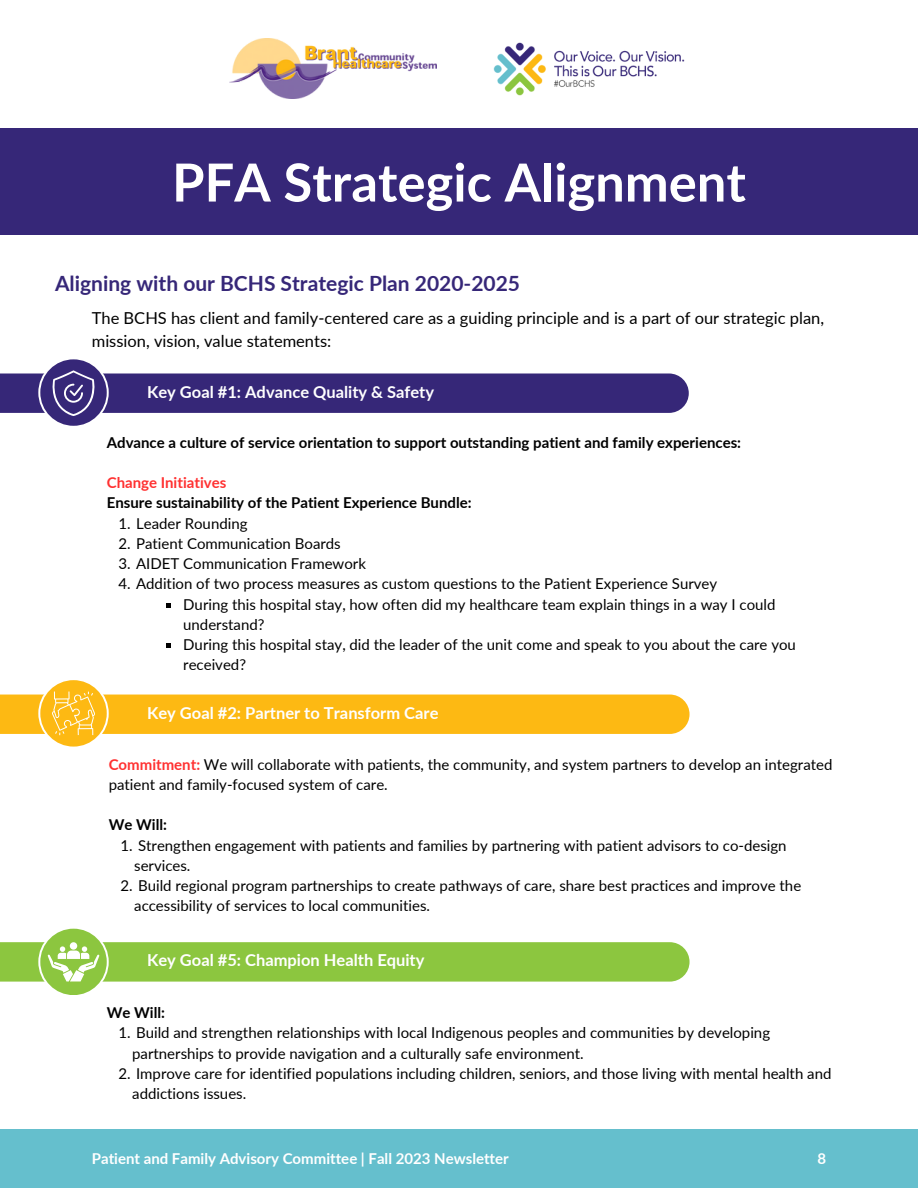
<style>
.page{position:relative;width:918px;height:1188px;background:#fff}
.page>*{position:absolute;margin:0;border:0;box-sizing:border-box;transform-origin:0 0}
.t1{font:700 52.5px "Lato";color:#fff}
.t2{font:700 21px "Lato";color:#362778}
.t3{font:16.5px/22.5px "Lato";color:#000}
.t4{font:700 16.5px "Lato";color:#fff}
.t5{font:15px/20.2px "Lato";color:#000}
.t6{font:700 15px "Lato";color:#000}
.t7{font:700 15px "Lato";color:#fff}
.t8{font:700 15px "Lato";color:#ff3131}
.s1{font-weight:700;color:#ff3131}
</style>
<div class="page">
<div style="left:0;top:129px;width:918px;height:106px;background:#362778"></div>
<div style="left:0;top:1129px;width:918px;height:59px;background:#65bfcd"></div>
<img style="left:229px;top:39px;width:207px;height:59px">
<img style="left:493px;top:42px;width:192px;height:54px">
<div style="left:0;top:373px;width:689px;height:40px;background:#362778"></div>
<div style="left:0;top:695px;width:690px;height:39px;background:#fdb913"></div>
<div style="left:0;top:942px;width:690px;height:40px;background:#8cc63f"></div>
<svg style="left:38px;top:357px;width:71px;height:71px"></svg>
<div style="left:40px;top:359px;width:67px;height:67px;background:#362778;border-radius:50%"></div>
<svg style="left:52px;top:370px;width:43px;height:46px"></svg>
<svg style="left:38px;top:678px;width:71px;height:71px"></svg>
<div style="left:40px;top:680px;width:67px;height:67px;background:#fdb913;border-radius:50%"></div>
<svg style="left:52px;top:692px;width:43px;height:43px"></svg>
<svg style="left:166px;top:603px;width:5px;height:4px"></svg>
<svg style="left:166px;top:643px;width:5px;height:5px"></svg>
<svg style="left:38px;top:927px;width:71px;height:70px"></svg>
<div style="left:40px;top:929px;width:67px;height:66px;background:#8cc63f;border-radius:50%"></div>
<div style="left:70px;top:942px;width:7px;height:8px;background:#fff;border-radius:50%"></div>
<svg style="left:48px;top:946px;width:51px;height:35px"></svg>
<p class="t1" style="left:172px;top:150px;width:575px">PFA Strategic Alignment</p>
<p class="t2" style="left:55px;top:271px;width:467px">Aligning with our BCHS Strategic Plan 2020-2025</p>
<p class="t3" style="left:92px;top:306px;width:734px">The BCHS has client and family-centered care as a guiding principle and is a part of our strategic plan, mission, vision, value statements:</p>
<p class="t4" style="left:147px;top:381px;width:289px">Key Goal #1: Advance Quality &amp; Safety</p>
<p class="t6" style="left:107px;top:433px;width:636px">Advance a culture of service orientation to support outstanding patient and family experiences:</p>
<p class="t8" style="left:107px;top:473px;width:121px">Change Initiatives</p>
<p class="t6" style="left:107px;top:494px;width:366px">Ensure sustainability of the Patient Experience Bundle:</p>
<p class="t5" style="left:118px;top:513px;width:131px">1. Leader Rounding</p>
<p class="t5" style="left:118px;top:533px;width:224px">2. Patient Communication Boards</p>
<p class="t5" style="left:118px;top:553px;width:249px">3. AIDET Communication Framework</p>
<p class="t5" style="left:118px;top:573px;width:600px">4. Addition of two process measures as custom questions to the Patient Experience Survey</p>
<p class="t5" style="left:183px;top:594px;width:594px">During this hospital stay, how often did my healthcare team explain things in a way I could understand?</p>
<p class="t5" style="left:183px;top:634px;width:614px">During this hospital stay, did the leader of the unit come and speak to you about the care you received?</p>
<p class="t4" style="left:147px;top:702px;width:293px">Key Goal #2: Partner to Transform Care</p>
<p class="t5" style="left:109px;top:754px;width:725px"><span class="s1">Commitment:</span> We will collaborate with patients, the community, and system partners to develop an integrated patient and family-focused system of care.</p>
<p class="t6" style="left:109px;top:816px;width:60px">We Will:</p>
<p class="t5" style="left:134px;top:835px;width:654px;text-indent:-14px">1. Strengthen engagement with patients and families by partnering with patient advisors to co-design services.</p>
<p class="t5" style="left:134px;top:875px;width:669px;text-indent:-14px">2. Build regional program partnerships to create pathways of care, share best practices and improve the accessibility of services to local communities.</p>
<p class="t4" style="left:147px;top:950px;width:279px">Key Goal #5: Champion Health Equity</p>
<p class="t6" style="left:107px;top:1003px;width:60px">We Will:</p>
<p class="t5" style="left:132px;top:1022px;width:639px;text-indent:-14px">1. Build and strengthen relationships with local Indigenous peoples and communities by developing partnerships to provide navigation and a culturally safe environment.</p>
<p class="t5" style="left:132px;top:1063px;width:701px;text-indent:-14px">2. Improve care for identified populations including children, seniors, and those living with mental health and addictions issues.</p>
<p class="t7" style="left:92px;top:1150px;width:419px">Patient and Family Advisory Committee | Fall 2023 Newsletter</p>
<p class="t7" style="left:817px;top:1150px;width:10px">8</p>
</div>
